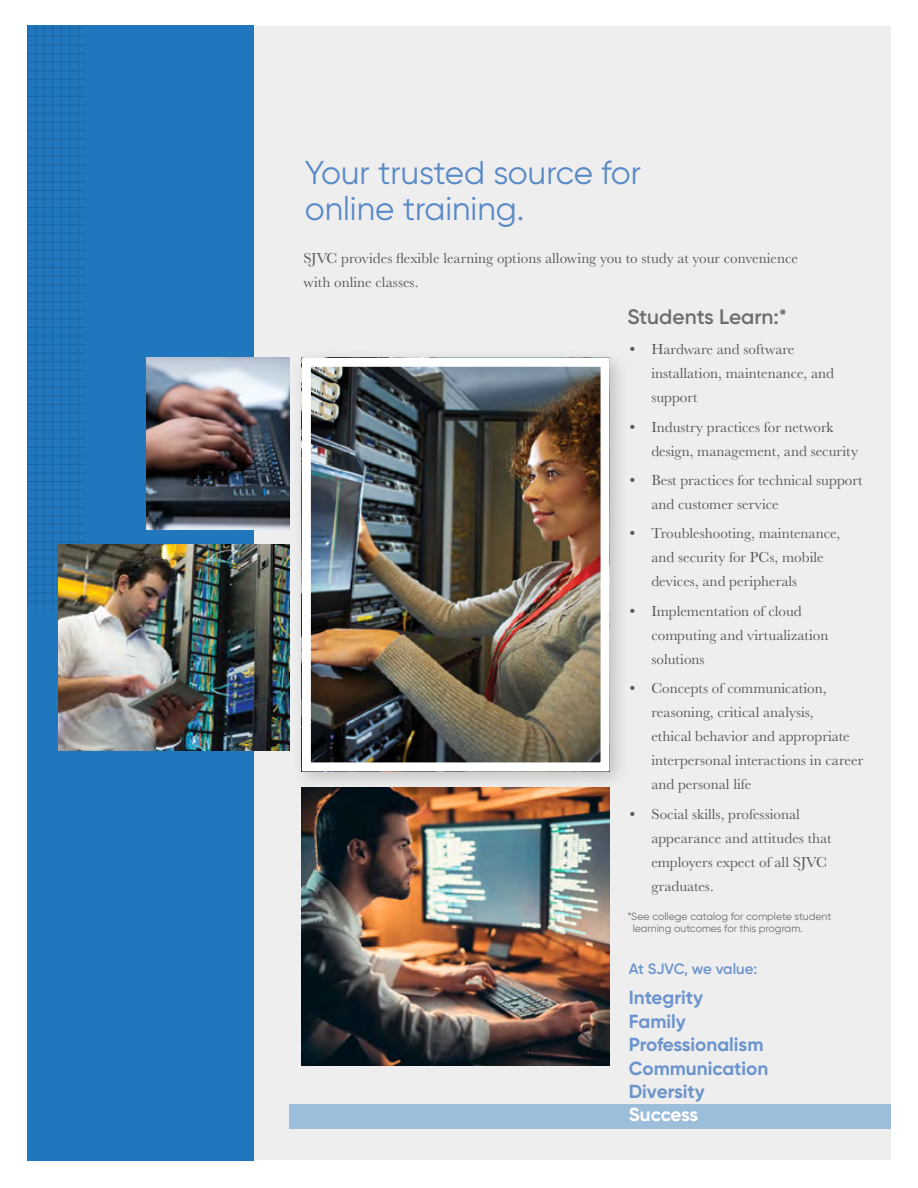
<style>
.page{position:relative;width:918px;height:1188px;background:#fff}
.page>*{position:absolute;margin:0;border:0;box-sizing:border-box;transform-origin:0 0}
.Inner_Header_Style{font:33px/36px "Gilroy";color:#588ac7}
.t1{font:600 21px "Gilroy";color:#6d6e71}
.t2{font:700 18.9px "Gilroy";color:#6c94cd}
.t3{font:700 18.9px "Gilroy";letter-spacing:-.01em;color:#fff}
.Main_Body_Style{font:15px/24px "Baskerville URW";color:#58595b}
.t4{font:600 15px "Gilroy";letter-spacing:-.02em;color:#6c94cd}
.Main_Body_Style2{font:10.5px "Gilroy";color:#6d6e71}
</style>
<div class="page">
<div style="left:27px;top:26px;width:864px;height:1134px;background:#efeeee"></div>
<div style="left:27px;top:26px;width:227px;height:1135px;background:#2077bd"></div>
<hr style="left:44px;top:26px;width:1px;height:584px;background:#808285">
<hr style="left:35px;top:26px;width:1px;height:584px;background:#808285">
<hr style="left:27px;top:26px;width:1px;height:584px;background:#808285">
<hr style="left:52px;top:26px;width:1px;height:584px;background:#808285">
<hr style="left:78px;top:26px;width:1px;height:584px;background:#808285">
<hr style="left:70px;top:26px;width:1px;height:584px;background:#808285">
<hr style="left:61px;top:26px;width:1px;height:584px;background:#808285">
<hr style="left:27px;top:601px;width:57px;height:1px;background:#808285">
<hr style="left:27px;top:593px;width:57px;height:1px;background:#808285">
<hr style="left:27px;top:584px;width:57px;height:1px;background:#808285">
<hr style="left:27px;top:575px;width:57px;height:1px;background:#808285">
<hr style="left:27px;top:567px;width:57px;height:1px;background:#808285">
<hr style="left:27px;top:558px;width:57px;height:1px;background:#808285">
<hr style="left:27px;top:550px;width:57px;height:1px;background:#808285">
<hr style="left:27px;top:541px;width:57px;height:1px;background:#808285">
<hr style="left:27px;top:533px;width:57px;height:1px;background:#808285">
<hr style="left:27px;top:524px;width:57px;height:1px;background:#808285">
<hr style="left:27px;top:516px;width:57px;height:1px;background:#808285">
<hr style="left:27px;top:507px;width:57px;height:1px;background:#808285">
<hr style="left:27px;top:498px;width:57px;height:1px;background:#808285">
<hr style="left:27px;top:490px;width:57px;height:1px;background:#808285">
<hr style="left:27px;top:481px;width:57px;height:1px;background:#808285">
<hr style="left:27px;top:473px;width:57px;height:1px;background:#808285">
<hr style="left:27px;top:464px;width:57px;height:1px;background:#808285">
<hr style="left:27px;top:456px;width:57px;height:1px;background:#808285">
<hr style="left:27px;top:447px;width:57px;height:1px;background:#808285">
<hr style="left:27px;top:438px;width:57px;height:1px;background:#808285">
<hr style="left:27px;top:430px;width:57px;height:1px;background:#808285">
<hr style="left:27px;top:421px;width:57px;height:1px;background:#808285">
<hr style="left:27px;top:413px;width:57px;height:1px;background:#808285">
<hr style="left:27px;top:404px;width:57px;height:1px;background:#808285">
<hr style="left:27px;top:396px;width:57px;height:1px;background:#808285">
<hr style="left:27px;top:387px;width:57px;height:1px;background:#808285">
<hr style="left:27px;top:379px;width:57px;height:1px;background:#808285">
<hr style="left:27px;top:370px;width:57px;height:1px;background:#808285">
<hr style="left:27px;top:361px;width:57px;height:1px;background:#808285">
<hr style="left:27px;top:353px;width:57px;height:1px;background:#808285">
<hr style="left:27px;top:344px;width:57px;height:1px;background:#808285">
<hr style="left:27px;top:336px;width:57px;height:1px;background:#808285">
<hr style="left:27px;top:327px;width:57px;height:1px;background:#808285">
<hr style="left:27px;top:319px;width:57px;height:1px;background:#808285">
<hr style="left:27px;top:310px;width:57px;height:1px;background:#808285">
<hr style="left:27px;top:302px;width:57px;height:1px;background:#808285">
<hr style="left:27px;top:293px;width:57px;height:1px;background:#808285">
<hr style="left:27px;top:284px;width:57px;height:1px;background:#808285">
<hr style="left:27px;top:276px;width:57px;height:1px;background:#808285">
<hr style="left:27px;top:267px;width:57px;height:1px;background:#808285">
<hr style="left:27px;top:259px;width:57px;height:1px;background:#808285">
<hr style="left:27px;top:250px;width:57px;height:1px;background:#808285">
<hr style="left:27px;top:242px;width:57px;height:1px;background:#808285">
<hr style="left:27px;top:233px;width:57px;height:1px;background:#808285">
<hr style="left:27px;top:224px;width:57px;height:1px;background:#808285">
<hr style="left:27px;top:216px;width:57px;height:1px;background:#808285">
<hr style="left:27px;top:207px;width:57px;height:1px;background:#808285">
<hr style="left:27px;top:199px;width:57px;height:1px;background:#808285">
<hr style="left:27px;top:190px;width:57px;height:1px;background:#808285">
<hr style="left:27px;top:181px;width:57px;height:1px;background:#808285">
<hr style="left:27px;top:173px;width:57px;height:1px;background:#808285">
<hr style="left:27px;top:165px;width:57px;height:1px;background:#808285">
<hr style="left:27px;top:156px;width:57px;height:1px;background:#808285">
<hr style="left:27px;top:147px;width:57px;height:1px;background:#808285">
<hr style="left:27px;top:139px;width:57px;height:1px;background:#808285">
<hr style="left:27px;top:130px;width:57px;height:1px;background:#808285">
<hr style="left:27px;top:122px;width:57px;height:1px;background:#808285">
<hr style="left:27px;top:113px;width:57px;height:1px;background:#808285">
<hr style="left:27px;top:105px;width:57px;height:1px;background:#808285">
<hr style="left:27px;top:96px;width:57px;height:1px;background:#808285">
<hr style="left:27px;top:88px;width:57px;height:1px;background:#808285">
<hr style="left:27px;top:79px;width:57px;height:1px;background:#808285">
<hr style="left:27px;top:70px;width:57px;height:1px;background:#808285">
<hr style="left:27px;top:62px;width:57px;height:1px;background:#808285">
<hr style="left:27px;top:53px;width:57px;height:1px;background:#808285">
<hr style="left:27px;top:45px;width:57px;height:1px;background:#808285">
<hr style="left:27px;top:36px;width:57px;height:1px;background:#808285">
<hr style="left:27px;top:28px;width:57px;height:1px;background:#808285">
<img style="left:302px;top:791px;width:307px;height:274px">
<div style="left:290px;top:1104px;width:601px;height:25px;background:#9dbeda"></div>
<div style="left:292px;top:347px;width:337px;height:444px;background:#6d6e71;opacity:.36"></div>
<img style="left:312px;top:368px;width:288px;height:393px">
<div style="left:302px;top:358px;width:308px;height:413px;border:9px solid #fff"></div>
<img style="left:147px;top:358px;width:142px;height:172px">
<img style="left:59px;top:544px;width:230px;height:207px">
<p class="Inner_Header_Style" style="left:305px;top:154px;width:338px">Your trusted source for online training.</p>
<p class="Main_Body_Style" style="left:303px;top:246px;width:496px">SJVC provides flexible learning options allowing you to study at your convenience with online classes.</p>
<p class="t1" style="left:627px;top:303px;width:161px">Students Learn:*</p>
<p class="Main_Body_Style" style="left:651px;top:337px;width:184px;text-indent:-24px">• Hardware and software installation, maintenance, and support</p>
<p class="Main_Body_Style" style="left:651px;top:414px;width:208px;text-indent:-24px">• Industry practices for network design, management, and security</p>
<p class="Main_Body_Style" style="left:651px;top:468px;width:213px;text-indent:-24px">• Best practices for technical support and customer service</p>
<p class="Main_Body_Style" style="left:651px;top:521px;width:190px;text-indent:-24px">• Troubleshooting, maintenance, and security for PCs, mobile devices, and peripherals</p>
<p class="Main_Body_Style" style="left:651px;top:598px;width:179px;text-indent:-24px">• Implementation of cloud computing and virtualization solutions</p>
<p class="Main_Body_Style" style="left:651px;top:676px;width:213px;text-indent:-24px">• Concepts of communication, reasoning, critical analysis,<br>ethical behavior and appropriate interpersonal interactions in career and personal life</p>
<p class="Main_Body_Style" style="left:651px;top:801px;width:182px;text-indent:-24px">• Social skills, professional appearance and attitudes that employers expect of all SJVC graduates.</p>
<p class="Main_Body_Style2" style="left:627px;top:910px;width:205px">*See college catalog for complete student</p>
<p class="Main_Body_Style2" style="left:633px;top:922px;width:171px">learning outcomes for this program.</p>
<p class="t4" style="left:629px;top:960px;width:130px">At SJVC, we value:</p>
<p class="t2" style="left:629px;top:986px;width:76px">Integrity</p>
<p class="t2" style="left:629px;top:1009px;width:59px">Family</p>
<p class="t2" style="left:629px;top:1033px;width:136px">Professionalism</p>
<p class="t2" style="left:629px;top:1056px;width:141px">Communication</p>
<p class="t2" style="left:629px;top:1080px;width:78px">Diversity</p>
<p class="t3" style="left:629px;top:1103px;width:71px">Success</p>
</div>
